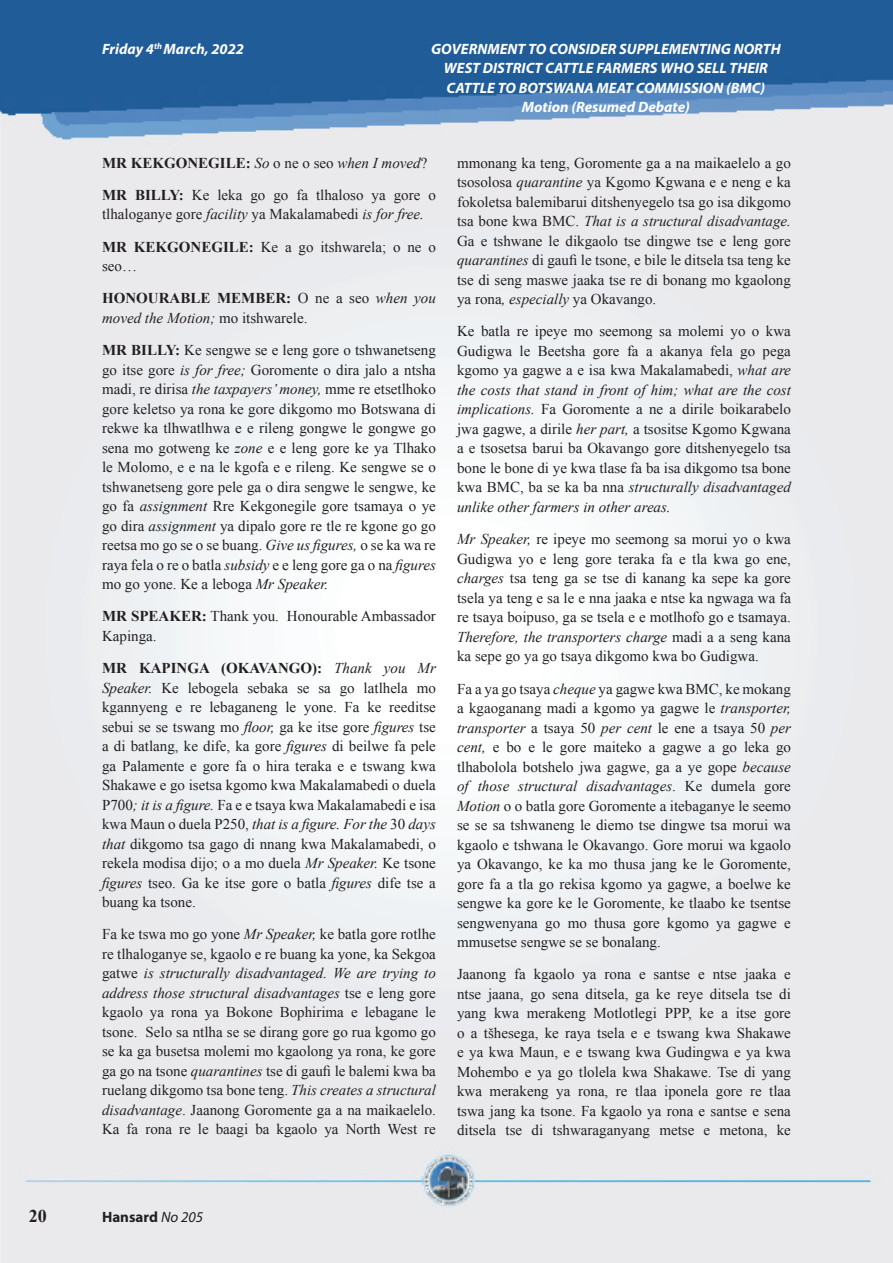
<style>
.page{position:relative;width:893px;height:1263px;background:#fff}
.page>*{position:absolute;margin:0;border:0;box-sizing:border-box;transform-origin:0 0}
.t1{font:700 18px "Times New Roman";color:#231f20}
.t2{font:15px/19.5px "Times New Roman";color:#231f20;text-align:justify}
.t3{font:italic 700 15px/19.5px "Myriad Pro";color:#fff;text-align:center}
.t4{font:700 15px/32.2px "Times New Roman";color:#231f20}
.t5{font:700 15px "Myriad Pro";color:#231f20}
.s1{font-weight:700}
.s2{font-style:italic}
.s3{font-weight:400}
.s4{font-weight:400;font-style:italic}
</style>
<div class="page">
<img style="left:0;top:0;width:893px;height:1263px">
<p class="t3" style="left:102px;top:38px;width:143px">Friday 4<sup>th</sup> March, 2022</p>
<p class="t3" style="left:431px;top:38px;width:351px">GOVERNMENT TO CONSIDER SUPPLEMENTING NORTH WEST DISTRICT CATTLE FARMERS WHO SELL THEIR CATTLE TO BOTSWANA MEAT COMMISSION (BMC)<br>Motion (Resumed Debate)</p>
<p class="t2" style="left:102px;top:146px;width:335px;line-height:32.2px"><span class="s1">MR KEKGONEGILE:</span> <span class="s2">So</span> o ne o seo <span class="s2">when I moved</span>?<br><span class="s1">MR BILLY:</span> Ke leka go go fa tlhaloso ya gore o</p>
<p class="t2" style="left:102px;top:198px;width:335px;line-height:32.2px">tlhaloganye gore <span class="s2">facility</span> ya Makalamabedi <span class="s2">is for free.<br></span><span class="s1">MR KEKGONEGILE:</span> Ke a go itshwarela; o ne o</p>
<p class="t4" style="left:102px;top:249px;width:335px"><span class="s3">seo…<br></span>HONOURABLE MEMBER: <span class="s3">O ne a seo</span> <span class="s4">when you</span></p>
<p class="t2" style="left:102px;top:301px;width:335px;line-height:32.2px"><span class="s2">moved the Motion;</span> mo itshwarele.<br><span class="s1">MR BILLY:</span> Ke sengwe se e leng gore o tshwanetseng</p>
<p class="t2" style="left:102px;top:359px;width:335px">go itse gore <span class="s2">is for free;</span> Goromente o dira jalo a ntsha madi, re dirisa <span class="s2">the taxpayers’ money,</span> mme re etsetlhoko gore keletso ya rona ke gore dikgomo mo Botswana di rekwe ka tlhwatlhwa e e rileng gongwe le gongwe go sena mo gotweng ke <span class="s2">zone</span> e e leng gore ke ya Tlhako le Molomo, e e na le kgofa e e rileng. Ke sengwe se o tshwanetseng gore pele ga o dira sengwe le sengwe, ke go fa <span class="s2">assignment</span> Rre Kekgonegile gore tsamaya o ye go dira <span class="s2">assignment</span> ya dipalo gore re tle re kgone go go reetsa mo go se o se buang. <span class="s2">Give us figures,</span> o se ka wa re raya fela o re o batla <span class="s2">subsidy</span> e e leng gore ga o na <span class="s2">figures </span>mo go yone. Ke a leboga <span class="s2">Mr Speaker.</span></p>
<p class="t2" style="left:102px;top:606px;width:335px"><span class="s1">MR SPEAKER:</span> Thank you. Honourable Ambassador<br>Kapinga.</p>
<p class="t2" style="left:102px;top:658px;width:335px"><span class="s1">MR KAPINGA (OKAVANGO):</span> <span class="s2">Thank you Mr Speaker.</span> Ke lebogela sebaka se sa go latlhela mo kgannyeng e re lebaganeng le yone. Fa ke reeditse sebui se se tswang mo <span class="s2">floor,</span> ga ke itse gore <span class="s2">figures</span> tse a di batlang, ke dife, ka gore <span class="s2">figures</span> di beilwe fa pele ga Palamente e gore fa o hira teraka e e tswang kwa Shakawe e go isetsa kgomo kwa Makalamabedi o duela P700<span class="s2">; it is a figure.</span> Fa e e tsaya kwa Makalamabedi e isa kwa Maun o duela P250, <span class="s2">that is a figure. For the</span> 30 <span class="s2">days that</span> dikgomo tsa gago di nnang kwa Makalamabedi, o rekela modisa dijo; o a mo duela <span class="s2">Mr Speaker.</span> Ke tsone <span class="s2">figures</span> tseo. Ga ke itse gore o batla <span class="s2">figures</span> dife tse a buang ka tsone.</p>
<p class="t2" style="left:102px;top:924px;width:335px">Fa ke tswa mo go yone <span class="s2">Mr Speaker,</span> ke batla gore rotlhe re tlhaloganye se, kgaolo e re buang ka yone, ka Sekgoa gatwe <span class="s2">is structurally disadvantaged. We are trying to address those structural disadvantages</span> tse e leng gore kgaolo ya rona ya Bokone Bophirima e lebagane le tsone. Selo sa ntlha se se dirang gore go rua kgomo go se ka ga busetsa molemi mo kgaolong ya rona, ke gore ga go na tsone <span class="s2">quarantines</span> tse di gaufi le balemi kwa ba ruelang dikgomo tsa bone teng. <span class="s2">This creates a structural disadvantage</span>. Jaanong Goromente ga a na maikaelelo.<br>Ka fa rona re le baagi ba kgaolo ya North West re</p>
<p class="t2" style="left:457px;top:153px;width:335px">mmonang ka teng, Goromente ga a na maikaelelo a go tsosolosa <span class="s2">quarantine</span> ya Kgomo Kgwana e e neng e ka fokoletsa balemibarui ditshenyegelo tsa go isa dikgomo tsa bone kwa BMC. <span class="s2">That is a structural disadvantage.<br></span>Ga e tshwane le dikgaolo tse dingwe tse e leng gore <span class="s2">quarantines</span> di gaufi le tsone, e bile le ditsela tsa teng ke tse di seng maswe jaaka tse re di bonang mo kgaolong ya rona<span class="s2">, especially</span> ya Okavango.</p>
<p class="t2" style="left:457px;top:321px;width:335px">Ke batla re ipeye mo seemong sa molemi yo o kwa Gudigwa le Beetsha gore fa a akanya fela go pega kgomo ya gagwe a e isa kwa Makalamabedi, <span class="s2">what are the costs that stand in front of him; what are the cost implications.</span> Fa Goromente a ne a dirile boikarabelo jwa gagwe, a dirile <span class="s2">her part,</span> a tsositse Kgomo Kgwana a e tsosetsa barui ba Okavango gore ditshenyegelo tsa bone le bone di ye kwa tlase fa ba isa dikgomo tsa bone kwa BMC, ba se ka ba nna <span class="s2">structurally disadvantaged unlike other farmers in other areas.</span></p>
<p class="t2" style="left:457px;top:529px;width:335px"><span class="s2">Mr Speaker,</span> re ipeye mo seemong sa morui yo o kwa Gudigwa yo e leng gore teraka fa e tla kwa go ene, <span class="s2">charges</span> tsa teng ga se tse di kanang ka sepe ka gore tsela ya teng e sa le e nna jaaka e ntse ka ngwaga wa fa re tsaya boipuso, ga se tsela e e motlhofo go e tsamaya.<br><span class="s2">Therefore, the transporters charge</span> madi a a seng kana ka sepe go ya go tsaya dikgomo kwa bo Gudigwa.</p>
<p class="t2" style="left:457px;top:678px;width:335px">Fa a ya go tsaya <span class="s2">cheque</span> ya gagwe kwa BMC, ke mokang a kgaoganang madi a kgomo ya gagwe le <span class="s2">transporter, transporter</span> a tsaya 50 <span class="s2">per cent</span> le ene a tsaya 50 <span class="s2">per cent,</span> e bo e le gore maiteko a gagwe a go leka go tlhabolola botshelo jwa gagwe, ga a ye gope <span class="s2">because of those structural disadvantages</span>. Ke dumela gore <span class="s2">Motion</span> o o batla gore Goromente a itebaganye le seemo se se sa tshwaneng le diemo tse dingwe tsa morui wa kgaolo e tshwana le Okavango. Gore morui wa kgaolo ya Okavango, ke ka mo thusa jang ke le Goromente, gore fa a tla go rekisa kgomo ya gagwe, a boelwe ke sengwe ka gore ke le Goromente, ke tlaabo ke tsentse sengwenyana go mo thusa gore kgomo ya gagwe e mmusetse sengwe se se bonalang.</p>
<p class="t2" style="left:457px;top:964px;width:335px">Jaanong fa kgaolo ya rona e santse e ntse jaaka e ntse jaana, go sena ditsela, ga ke reye ditsela tse di yang kwa merakeng Motlotlegi PPP, ke a itse gore o a tšhesega, ke raya tsela e e tswang kwa Shakawe e ya kwa Maun, e e tswang kwa Gudingwa e ya kwa Mohembo e ya go tlolela kwa Shakawe. Tse di yang kwa merakeng ya rona, re tlaa iponela gore re tlaa tswa jang ka tsone. Fa kgaolo ya rona e santse e sena ditsela tse di tshwaraganyang metse e metona, ke</p>
<p class="t1" style="left:29px;top:1203px;width:19px">20</p>
<p class="t5" style="left:102px;top:1207px;width:103px">Hansard <span class="s4">No 205</span></p>
</div>
